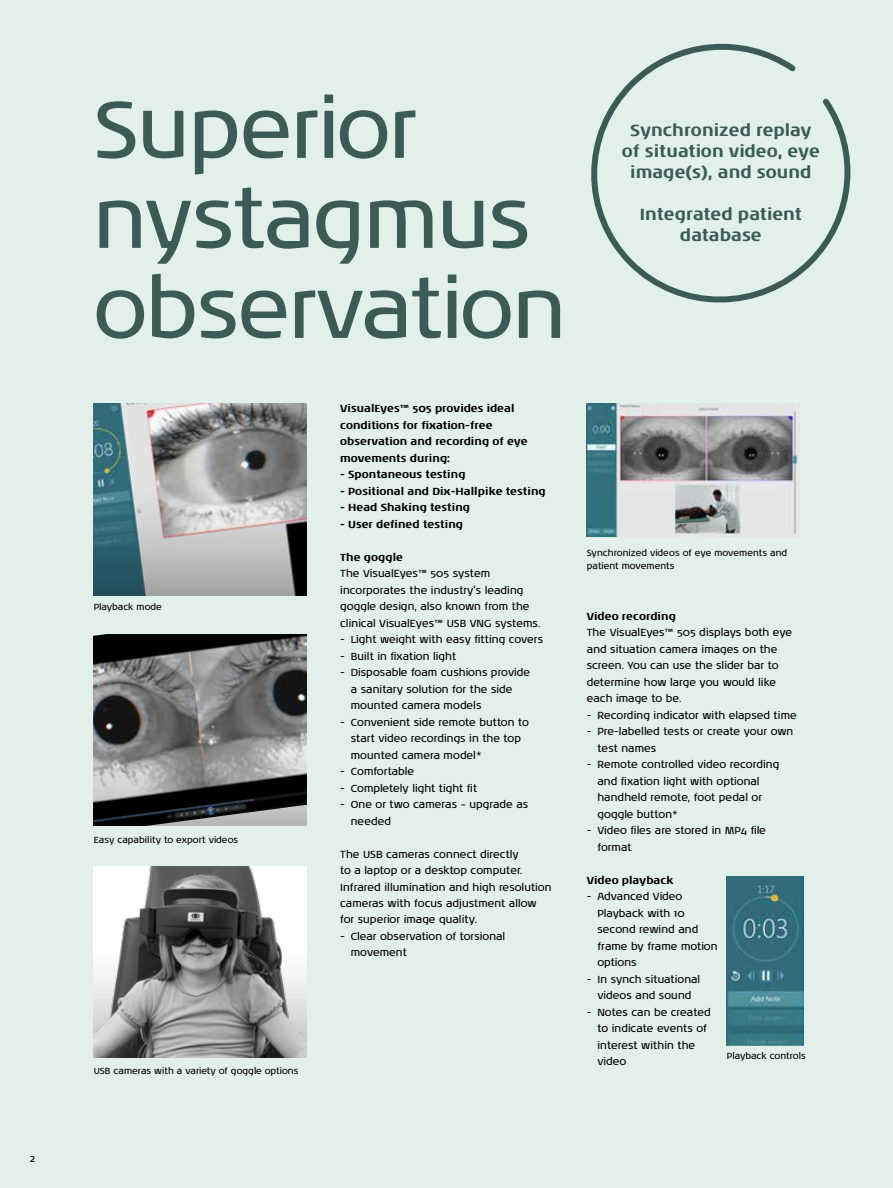
<style>
.page{position:relative;width:893px;height:1188px;background:#e1f0ea}
.page>*{position:absolute;margin:0;border:0;box-sizing:border-box;transform-origin:0 0}
.t1{font:82.5px/90px "Noa LT Pro";letter-spacing:-.02em;color:#3c5b56}
.t2{font:700 16.5px/21px "Noa LT Pro";color:#3c5b56;text-align:center}
.t3{font:10.5px/16.5px "Noa LT Pro";color:#000}
.t4{font:700 10.5px/16.5px "Noa LT Pro";color:#000}
.t5{font:9px/13.5px "Noa LT Pro";color:#000}
</style>
<div class="page">
<svg style="left:591px;top:43px;width:260px;height:260px"></svg>
<img style="left:587px;top:404px;width:212px;height:133px">
<img style="left:727px;top:876px;width:77px;height:170px">
<img style="left:94px;top:634px;width:212px;height:191px">
<img style="left:94px;top:866px;width:212px;height:192px">
<img style="left:94px;top:404px;width:212px;height:191px">
<p class="t3" style="left:30px;top:1150px;width:7px">2</p>
<h1 class="t1" style="left:94px;top:82px;width:474px">Superior nystagmus observation</h1>
<p class="t5" style="left:94px;top:600px;width:70px">Playback mode</p>
<p class="t5" style="left:94px;top:832px;width:146px">Easy capability to export videos</p>
<p class="t4" style="left:340px;top:399px;width:189px">VisualEyes™ 505 provides ideal conditions for fixation-free observation and recording of eye movements during:</p>
<p class="t4" style="left:340px;top:465px;width:127px">- Spontaneous testing</p>
<p class="t4" style="left:340px;top:482px;width:207px">- Positional and Dix-Hallpike testing</p>
<p class="t4" style="left:340px;top:498px;width:132px">- Head Shaking testing</p>
<p class="t4" style="left:340px;top:515px;width:124px">- User defined testing</p>
<p class="t4" style="left:340px;top:548px;width:64px">The goggle</p>
<p class="t3" style="left:340px;top:565px;width:202px">The VisualEyes™ 505 system incorporates the industry’s leading goggle design, also known from the clinical VisualEyes™ USB VNG systems.</p>
<p class="t3" style="left:340px;top:631px;width:205px">- Light weight with easy fitting covers</p>
<p class="t3" style="left:340px;top:647px;width:118px">- Built in fixation light</p>
<p class="t3" style="left:351px;top:664px;width:181px;text-indent:-11px">- Disposable foam cushions provide a sanitary solution for the side mounted camera models</p>
<p class="t3" style="left:351px;top:713px;width:180px;text-indent:-11px">- Convenient side remote button to start video recordings in the top mounted camera model*</p>
<p class="t3" style="left:340px;top:763px;width:75px">- Comfortable</p>
<p class="t3" style="left:340px;top:779px;width:139px">- Completely light tight fit</p>
<p class="t3" style="left:351px;top:796px;width:179px;text-indent:-11px">- One or two cameras – upgrade as needed</p>
<p class="t3" style="left:340px;top:845px;width:213px">The USB cameras connect directly<br>to a laptop or a desktop computer.<br>Infrared illumination and high resolution cameras with focus adjustment allow for superior image quality.</p>
<p class="t3" style="left:351px;top:928px;width:156px;text-indent:-11px">- Clear observation of torsional movement</p>
<p class="t5" style="left:94px;top:1063px;width:206px">USB cameras with a variety of goggle options</p>
<h2 class="t2" style="left:622px;top:118px;width:200px">Synchronized replay of situation video, eye image(s), and sound</h2>
<h2 class="t2" style="left:640px;top:202px;width:164px">Integrated patient database</h2>
<p class="t5" style="left:587px;top:546px;width:202px">Synchronized videos of eye movements and patient movements</p>
<p class="t4" style="left:587px;top:607px;width:91px">Video recording</p>
<p class="t3" style="left:587px;top:624px;width:207px">The VisualEyes™ 505 displays both eye and situation camera images on the screen. You can use the slider bar to determine how large you would like each image to be.</p>
<p class="t3" style="left:587px;top:706px;width:211px">- Recording indicator with elapsed time</p>
<p class="t3" style="left:597px;top:723px;width:197px;text-indent:-11px">- Pre-labelled tests or create your own test names</p>
<p class="t3" style="left:597px;top:756px;width:183px;text-indent:-11px">- Remote controlled video recording and fixation light with optional handheld remote, foot pedal or goggle button*</p>
<p class="t3" style="left:597px;top:822px;width:170px;text-indent:-11px">- Video files are stored in MP4 file format</p>
<p class="t4" style="left:587px;top:871px;width:88px">Video playback</p>
<p class="t3" style="left:597px;top:888px;width:122px;text-indent:-11px">- Advanced Video<br>Playback with 10 second rewind and frame by frame motion options</p>
<p class="t3" style="left:587px;top:970px;width:115px;text-align:center">- In synch situational videos and sound</p>
<p class="t3" style="left:597px;top:1003px;width:115px;text-indent:-11px">- Notes can be created to indicate events of interest within the video</p>
<p class="t5" style="left:727px;top:1049px;width:80px">Playback controls</p>
</div>
